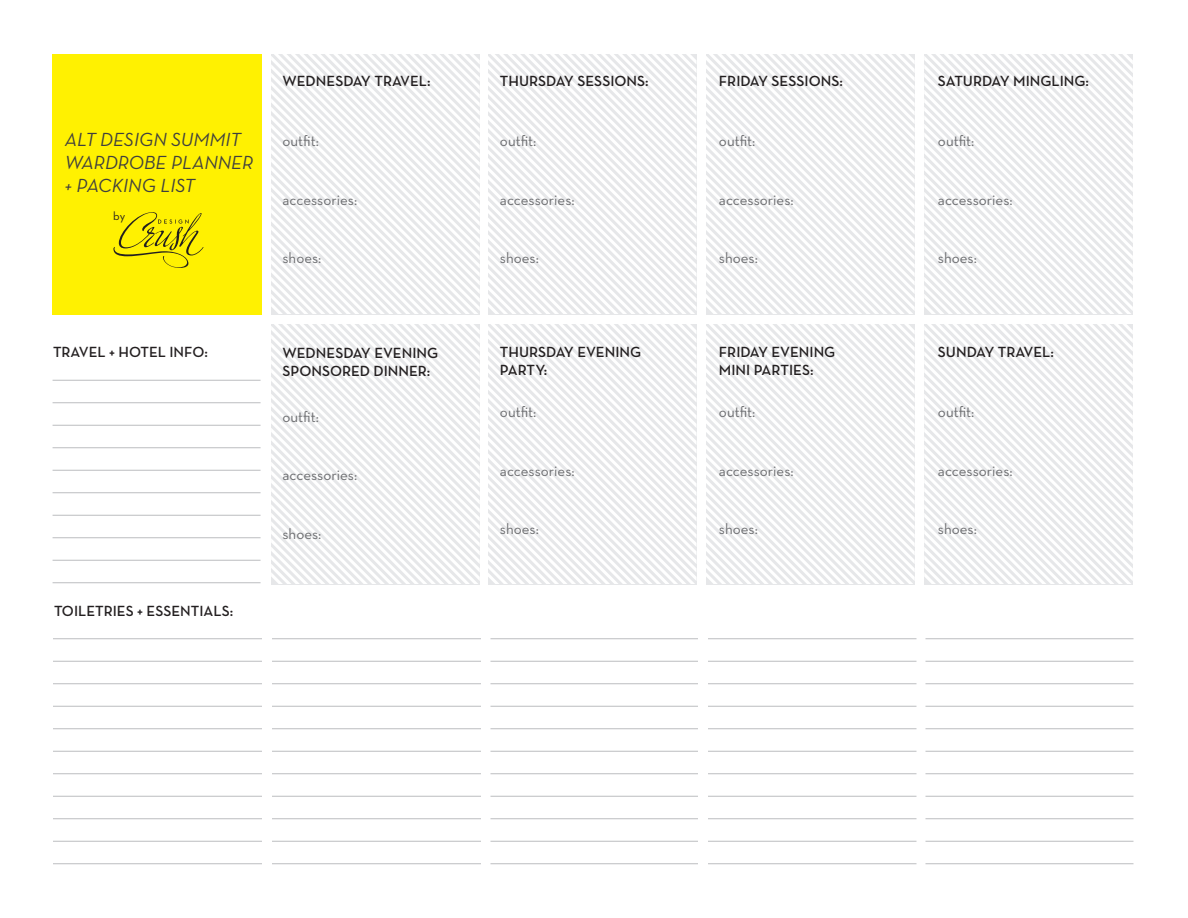
<style>
.page{position:relative;width:1188px;height:918px;background:#fff}
.page>*{position:absolute;margin:0;border:0;box-sizing:border-box;transform-origin:0 0}
.t1{font:italic 19.35px/23.1px "Neutra Text";color:#3e3e3f}
.t2{font:15px "Neutra Text";color:#6c6d70}
.t3{font:600 15px/18px "Neutra Text";color:#231f20}
.t4{font:12px "Neutra Text";color:#231f20}
</style>
<div class="page">
<svg style="left:271px;top:54px;width:209px;height:260px"></svg>
<svg style="left:488px;top:54px;width:209px;height:260px"></svg>
<svg style="left:706px;top:54px;width:209px;height:260px"></svg>
<svg style="left:924px;top:54px;width:209px;height:260px"></svg>
<svg style="left:271px;top:324px;width:209px;height:260px"></svg>
<svg style="left:488px;top:324px;width:209px;height:260px"></svg>
<svg style="left:706px;top:324px;width:209px;height:260px"></svg>
<svg style="left:924px;top:324px;width:209px;height:260px"></svg>
<hr style="left:53px;top:638px;width:209px;height:1px;background:#bcbdc0">
<hr style="left:53px;top:661px;width:209px;height:1px;background:#bcbdc0">
<hr style="left:53px;top:683px;width:209px;height:1px;background:#bcbdc0">
<hr style="left:53px;top:706px;width:209px;height:1px;background:#bcbdc0">
<hr style="left:53px;top:728px;width:209px;height:1px;background:#bcbdc0">
<hr style="left:53px;top:751px;width:209px;height:1px;background:#bcbdc0">
<hr style="left:53px;top:773px;width:209px;height:1px;background:#bcbdc0">
<hr style="left:53px;top:796px;width:209px;height:1px;background:#bcbdc0">
<hr style="left:53px;top:818px;width:209px;height:1px;background:#bcbdc0">
<hr style="left:53px;top:841px;width:209px;height:1px;background:#bcbdc0">
<hr style="left:708px;top:638px;width:208px;height:1px;background:#bcbdc0">
<hr style="left:708px;top:661px;width:208px;height:1px;background:#bcbdc0">
<hr style="left:708px;top:683px;width:208px;height:1px;background:#bcbdc0">
<hr style="left:708px;top:706px;width:208px;height:1px;background:#bcbdc0">
<hr style="left:708px;top:728px;width:208px;height:1px;background:#bcbdc0">
<hr style="left:708px;top:751px;width:208px;height:1px;background:#bcbdc0">
<hr style="left:708px;top:773px;width:208px;height:1px;background:#bcbdc0">
<hr style="left:708px;top:796px;width:208px;height:1px;background:#bcbdc0">
<hr style="left:708px;top:818px;width:208px;height:1px;background:#bcbdc0">
<hr style="left:708px;top:841px;width:208px;height:1px;background:#bcbdc0">
<hr style="left:925px;top:638px;width:208px;height:1px;background:#bcbdc0">
<hr style="left:925px;top:661px;width:208px;height:1px;background:#bcbdc0">
<hr style="left:925px;top:683px;width:208px;height:1px;background:#bcbdc0">
<hr style="left:925px;top:706px;width:208px;height:1px;background:#bcbdc0">
<hr style="left:925px;top:728px;width:208px;height:1px;background:#bcbdc0">
<hr style="left:925px;top:751px;width:208px;height:1px;background:#bcbdc0">
<hr style="left:925px;top:773px;width:208px;height:1px;background:#bcbdc0">
<hr style="left:925px;top:796px;width:208px;height:1px;background:#bcbdc0">
<hr style="left:925px;top:818px;width:208px;height:1px;background:#bcbdc0">
<hr style="left:925px;top:841px;width:208px;height:1px;background:#bcbdc0">
<hr style="left:272px;top:638px;width:209px;height:1px;background:#bcbdc0">
<hr style="left:272px;top:661px;width:209px;height:1px;background:#bcbdc0">
<hr style="left:272px;top:683px;width:209px;height:1px;background:#bcbdc0">
<hr style="left:272px;top:706px;width:209px;height:1px;background:#bcbdc0">
<hr style="left:272px;top:728px;width:209px;height:1px;background:#bcbdc0">
<hr style="left:272px;top:751px;width:209px;height:1px;background:#bcbdc0">
<hr style="left:272px;top:773px;width:209px;height:1px;background:#bcbdc0">
<hr style="left:272px;top:796px;width:209px;height:1px;background:#bcbdc0">
<hr style="left:272px;top:818px;width:209px;height:1px;background:#bcbdc0">
<hr style="left:272px;top:841px;width:209px;height:1px;background:#bcbdc0">
<hr style="left:490px;top:638px;width:208px;height:1px;background:#bcbdc0">
<hr style="left:490px;top:661px;width:208px;height:1px;background:#bcbdc0">
<hr style="left:490px;top:683px;width:208px;height:1px;background:#bcbdc0">
<hr style="left:490px;top:706px;width:208px;height:1px;background:#bcbdc0">
<hr style="left:490px;top:728px;width:208px;height:1px;background:#bcbdc0">
<hr style="left:490px;top:751px;width:208px;height:1px;background:#bcbdc0">
<hr style="left:490px;top:773px;width:208px;height:1px;background:#bcbdc0">
<hr style="left:490px;top:796px;width:208px;height:1px;background:#bcbdc0">
<hr style="left:490px;top:818px;width:208px;height:1px;background:#bcbdc0">
<hr style="left:490px;top:841px;width:208px;height:1px;background:#bcbdc0">
<hr style="left:53px;top:863px;width:209px;height:1px;background:#bcbdc0">
<hr style="left:708px;top:863px;width:208px;height:1px;background:#bcbdc0">
<hr style="left:925px;top:863px;width:208px;height:1px;background:#bcbdc0">
<hr style="left:272px;top:863px;width:209px;height:1px;background:#bcbdc0">
<hr style="left:490px;top:863px;width:208px;height:1px;background:#bcbdc0">
<hr style="left:53px;top:380px;width:208px;height:1px;background:#bcbdc0">
<hr style="left:53px;top:402px;width:208px;height:1px;background:#bcbdc0">
<hr style="left:53px;top:425px;width:208px;height:1px;background:#bcbdc0">
<hr style="left:53px;top:447px;width:208px;height:1px;background:#bcbdc0">
<hr style="left:53px;top:470px;width:208px;height:1px;background:#bcbdc0">
<hr style="left:53px;top:492px;width:208px;height:1px;background:#bcbdc0">
<hr style="left:53px;top:515px;width:208px;height:1px;background:#bcbdc0">
<hr style="left:53px;top:537px;width:208px;height:1px;background:#bcbdc0">
<hr style="left:53px;top:560px;width:208px;height:1px;background:#bcbdc0">
<hr style="left:53px;top:582px;width:208px;height:1px;background:#bcbdc0">
<div style="left:52px;top:54px;width:210px;height:260px;background:#fff101"></div>
<svg style="left:113px;top:212px;width:91px;height:56px"></svg>
<p class="t1" style="left:65px;top:127px;width:190px">ALT DESIGN SUMMIT<br>WARDROBE PLANNER + PACKING LIST</p>
<p class="t4" style="left:113px;top:209px;width:14px">by</p>
<p class="t3" style="left:282px;top:71px;width:150px">WEDNESDAY TRAVEL:</p>
<p class="t2" style="left:282px;top:132px;width:38px">outfit:</p>
<p class="t2" style="left:282px;top:191px;width:76px">accessories:</p>
<p class="t2" style="left:282px;top:249px;width:40px">shoes:</p>
<p class="t3" style="left:53px;top:342px;width:156px">TRAVEL + HOTEL INFO:</p>
<p class="t3" style="left:54px;top:602px;width:181px">TOILETRIES + ESSENTIALS:</p>
<p class="t3" style="left:282px;top:344px;width:157px">WEDNESDAY EVENING<br>SPONSORED DINNER:</p>
<p class="t2" style="left:282px;top:407px;width:38px">outfit:</p>
<p class="t2" style="left:282px;top:466px;width:76px">accessories:</p>
<p class="t2" style="left:282px;top:524px;width:40px">shoes:</p>
<p class="t3" style="left:500px;top:71px;width:150px">THURSDAY SESSIONS:</p>
<p class="t3" style="left:719px;top:71px;width:125px">FRIDAY SESSIONS:</p>
<p class="t3" style="left:938px;top:71px;width:153px">SATURDAY MINGLING:</p>
<p class="t2" style="left:500px;top:132px;width:38px">outfit:</p>
<p class="t2" style="left:719px;top:132px;width:38px">outfit:</p>
<p class="t2" style="left:938px;top:132px;width:38px">outfit:</p>
<p class="t2" style="left:500px;top:191px;width:76px">accessories:</p>
<p class="t2" style="left:719px;top:191px;width:76px">accessories:</p>
<p class="t2" style="left:938px;top:191px;width:76px">accessories:</p>
<p class="t2" style="left:500px;top:249px;width:40px">shoes:</p>
<p class="t2" style="left:719px;top:249px;width:40px">shoes:</p>
<p class="t2" style="left:938px;top:249px;width:40px">shoes:</p>
<p class="t3" style="left:500px;top:342px;width:143px">THURSDAY EVENING<br>PARTY:</p>
<p class="t3" style="left:719px;top:342px;width:118px">FRIDAY EVENING<br>MINI PARTIES:</p>
<p class="t3" style="left:938px;top:342px;width:117px">SUNDAY TRAVEL:</p>
<p class="t2" style="left:500px;top:403px;width:38px">outfit:</p>
<p class="t2" style="left:719px;top:403px;width:38px">outfit:</p>
<p class="t2" style="left:938px;top:403px;width:38px">outfit:</p>
<p class="t2" style="left:500px;top:461px;width:76px">accessories:</p>
<p class="t2" style="left:719px;top:461px;width:76px">accessories:</p>
<p class="t2" style="left:938px;top:461px;width:76px">accessories:</p>
<p class="t2" style="left:500px;top:520px;width:40px">shoes:</p>
<p class="t2" style="left:719px;top:520px;width:40px">shoes:</p>
<p class="t2" style="left:938px;top:520px;width:40px">shoes:</p>
</div>
